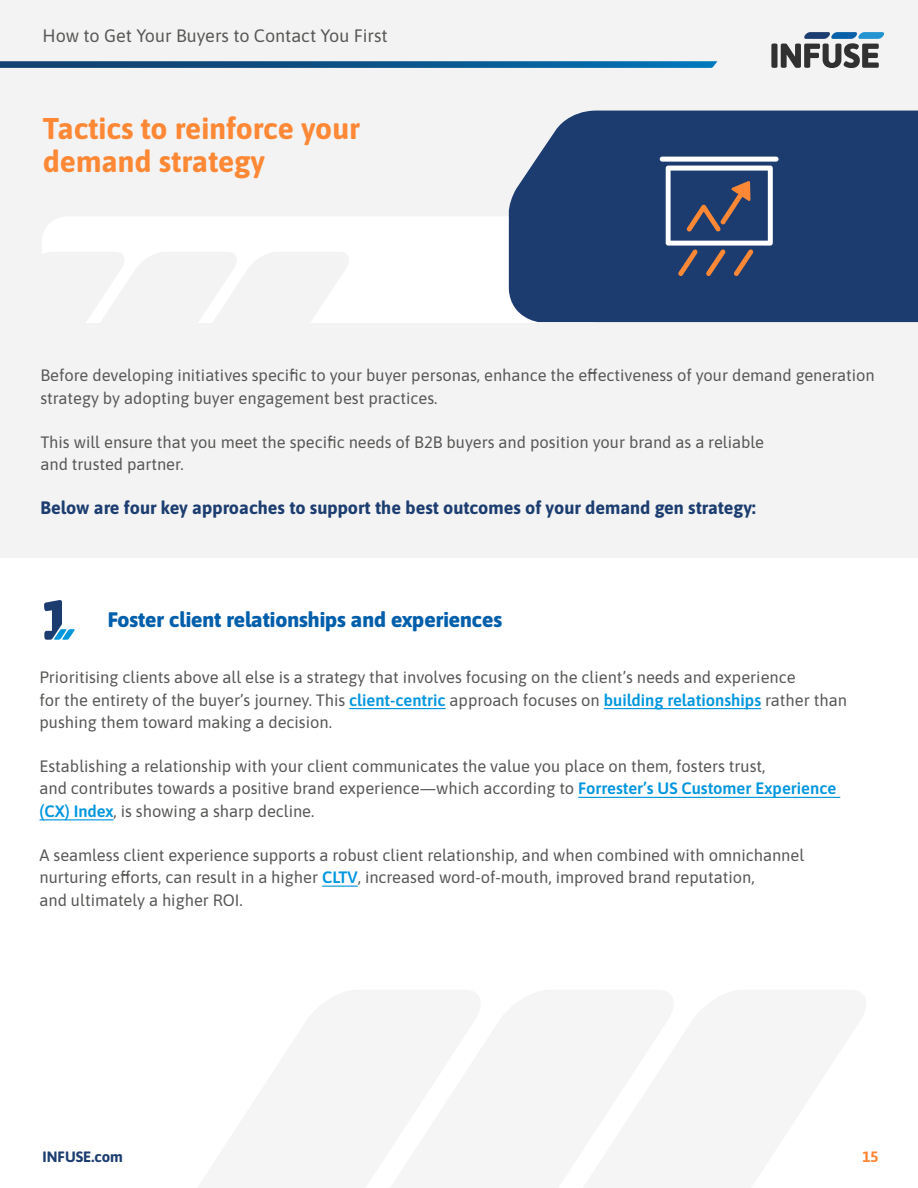
<style>
.page{position:relative;width:918px;height:1188px;background:#fff}
.page>*{position:absolute;margin:0;border:0;box-sizing:border-box;transform-origin:0 0}
.t1{font:700 30px/33px "Asap";color:#fe8836}
.t2{font:800 21px "Asap";color:#005eab}
.t3{font:700 18px "Asap";color:#1c3d70}
.t4{font:18px "Asap";color:#585856}
.t5{font:16.5px/22.5px "Asap";color:#575756}
.t6{font:700 15px "Asap";color:#1c3d70}
.t7{font:700 15px "Asap";color:#fe8636}
.s1{font-weight:600;color:#0096de}
</style>
<div class="page">
<div style="left:0;top:0;width:918px;height:87px;background:#f3f3f3"></div>
<svg style="left:771px;top:32px;width:113px;height:36px"></svg>
<svg style="left:0;top:61px;width:718px;height:7px;background:#175d91"></svg>
<div style="left:0;top:87px;width:918px;height:471px;background:#f3f3f3"></div>
<div style="left:42px;top:216px;width:573px;height:107px;background:#fff;border-radius:26px"></div>
<div style="left:0;top:252px;width:352px;height:159px;background:#f3f3f3"></div>
<div style="left:509px;top:111px;width:409px;height:211px;background:#1c3c70"></div>
<div style="left:660px;top:157px;width:119px;height:5px;background:#fff;border-radius:2px"></div>
<svg style="left:666px;top:166px;width:107px;height:110px;background:#515e7f"></svg>
<svg style="left:44px;top:600px;width:31px;height:40px"></svg>
<hr style="left:349px;top:708px;width:97px;height:1px;background:#0096de">
<hr style="left:604px;top:708px;width:157px;height:1px;background:#0096de">
<hr style="left:578px;top:797px;width:262px;height:1px;background:#0096de">
<hr style="left:39px;top:819px;width:75px;height:1px;background:#0096de">
<hr style="left:322px;top:886px;width:36px;height:1px;background:#0096de">
<p class="t4" style="left:43px;top:23px;width:347px">How to Get Your Buyers to Contact You First</p>
<h1 class="t1" style="left:43px;top:110px;width:319px">Tactics to reinforce your demand strategy</h1>
<p class="t5" style="left:40px;top:363px;width:836px">Before developing initiatives specific to your buyer personas, enhance the effectiveness of your demand generation strategy by adopting buyer engagement best practices.</p>
<p class="t5" style="left:40px;top:430px;width:725px">This will ensure that you meet the specific needs of B2B buyers and position your brand as a reliable and trusted partner.</p>
<p class="t3" style="left:40px;top:495px;width:717px">Below are four key approaches to support the best outcomes of your demand gen strategy:</p>
<p class="t2" style="left:108px;top:605px;width:396px">Foster client relationships and experiences</p>
<p class="t5" style="left:39px;top:665px;width:809px">Prioritising clients above all else is a strategy that involves focusing on the client’s needs and experience<br>for the entirety of the buyer’s journey. This <span class="s1">client-centric</span> approach focuses on <span class="s1">building relationships</span> rather than pushing them toward making a decision.</p>
<p class="t5" style="left:39px;top:754px;width:798px">Establishing a relationship with your client communicates the value you place on them, fosters trust,<br>and contributes towards a positive brand experience—which according to <span class="s1">Forrester’s US Customer Experience (CX) Index</span>, is showing a sharp decline.</p>
<p class="t5" style="left:39px;top:843px;width:766px">A seamless client experience supports a robust client relationship, and when combined with omnichannel nurturing efforts, can result in a higher <span class="s1">CLTV</span>, increased word-of-mouth, improved brand reputation,<br>and ultimately a higher ROI.</p>
<p class="t6" style="left:43px;top:1146px;width:82px">INFUSE.com</p>
<p class="t7" style="left:863px;top:1146px;width:18px">15</p>
</div>
